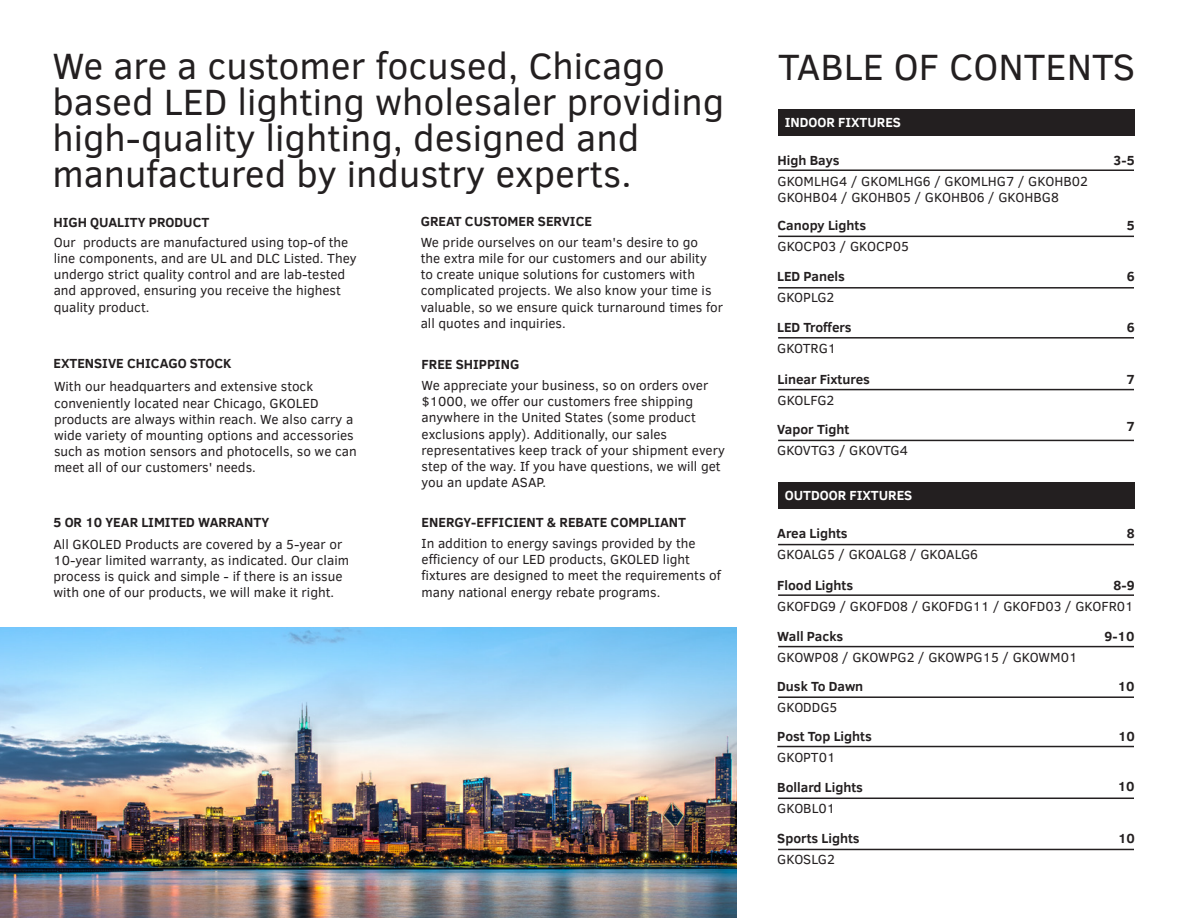
<style>
.page{position:relative;width:1188px;height:918px;background:#fff}
.page>*{position:absolute;margin:0;border:0;box-sizing:border-box;transform-origin:0 0}
.t1{font:37.5px/36px "Clear Sans";color:#231f20}
.t2{font:13.5px/16.2px "Clear Sans";color:#231f20}
.t3{font:700 13.5px "Clear Sans";color:#231f20}
.t4{font:700 13.5px "Clear Sans";color:#fff}
</style>
<div class="page">
<img style="left:0;top:628px;width:737px;height:290px">
<hr style="left:778px;top:169px;width:356px;height:2px;background:#231f20">
<hr style="left:778px;top:236px;width:356px;height:1px;background:#231f20">
<hr style="left:778px;top:287px;width:356px;height:2px;background:#231f20">
<hr style="left:778px;top:337px;width:356px;height:2px;background:#231f20">
<hr style="left:778px;top:389px;width:356px;height:1px;background:#231f20">
<hr style="left:778px;top:440px;width:356px;height:1px;background:#231f20">
<hr style="left:778px;top:544px;width:356px;height:1px;background:#231f20">
<hr style="left:778px;top:594px;width:356px;height:2px;background:#231f20">
<hr style="left:778px;top:646px;width:356px;height:1px;background:#231f20">
<hr style="left:778px;top:696px;width:356px;height:2px;background:#231f20">
<hr style="left:777px;top:746px;width:357px;height:1px;background:#231f20">
<hr style="left:778px;top:798px;width:356px;height:1px;background:#231f20">
<hr style="left:778px;top:849px;width:356px;height:1px;background:#231f20">
<div style="left:778px;top:482px;width:356px;height:27px;background:#231f20"></div>
<div style="left:778px;top:109px;width:356px;height:27px;background:#231f20"></div>
<p class="t1" style="left:52px;top:48px;width:673px">We are a customer focused, Chicago based LED lighting wholesaler providing high-quality lighting, designed and manufactured by industry experts.</p>
<p class="t3" style="left:53px;top:213px;width:157px">HIGH QUALITY PRODUCT</p>
<p class="t2" style="left:54px;top:234px;width:305px">Our products are manufactured using top-of the line components, and are UL and DLC Listed. They undergo strict quality control and are lab-tested and approved, ensuring you receive the highest quality product.</p>
<p class="t3" style="left:421px;top:212px;width:173px">GREAT CUSTOMER SERVICE</p>
<p class="t2" style="left:421px;top:234px;width:304px">We pride ourselves on our team's desire to go<br>the extra mile for our customers and our ability<br>to create unique solutions for customers with complicated projects. We also know your time is valuable, so we ensure quick turnaround times for all quotes and inquiries.</p>
<p class="t3" style="left:53px;top:353px;width:180px">EXTENSIVE CHICAGO STOCK</p>
<p class="t3" style="left:422px;top:354px;width:99px">FREE SHIPPING</p>
<p class="t2" style="left:54px;top:379px;width:304px">With our headquarters and extensive stock conveniently located near Chicago, GKOLED products are always within reach. We also carry a wide variety of mounting options and accessories such as motion sensors and photocells, so we can meet all of our customers' needs.</p>
<p class="t3" style="left:53px;top:512px;width:217px">5 OR 10 YEAR LIMITED WARRANTY</p>
<p class="t2" style="left:422px;top:377px;width:305px">We appreciate your business, so on orders over $1000, we offer our customers free shipping anywhere in the United States (some product exclusions apply). Additionally, our sales representatives keep track of your shipment every step of the way. If you have questions, we will get you an update ASAP.</p>
<p class="t3" style="left:422px;top:512px;width:266px">ENERGY-EFFICIENT &amp; REBATE COMPLIANT</p>
<p class="t2" style="left:53px;top:536px;width:297px">All GKOLED Products are covered by a 5-year or 10-year limited warranty, as indicated. Our claim process is quick and simple - if there is an issue with one of our products, we will make it right.</p>
<p class="t2" style="left:422px;top:535px;width:301px">In addition to energy savings provided by the efficiency of our LED products, GKOLED light fixtures are designed to meet the requirements of many national energy rebate programs.</p>
<p class="t1" style="left:778px;top:49px;width:359px">TABLE OF CONTENTS</p>
<p class="t4" style="left:785px;top:113px;width:118px">INDOOR FIXTURES</p>
<p class="t3" style="left:778px;top:150px;width:63px">High Bays</p>
<p class="t2" style="left:778px;top:173px;width:312px">GKOMLHG4 / GKOMLHG6 / GKOMLHG7 / GKOHB02</p>
<p class="t2" style="left:778px;top:189px;width:283px">GKOHB04 / GKOHB05 / GKOHB06 / GKOHBG8</p>
<p class="t3" style="left:778px;top:216px;width:90px">Canopy Lights</p>
<p class="t2" style="left:778px;top:238px;width:133px">GKOCP03 / GKOCP05</p>
<p class="t3" style="left:777px;top:267px;width:69px">LED Panels</p>
<p class="t2" style="left:777px;top:290px;width:59px">GKOPLG2</p>
<p class="t3" style="left:777px;top:317px;width:76px">LED Troffers</p>
<p class="t2" style="left:777px;top:340px;width:61px">GKOTRG1</p>
<p class="t3" style="left:778px;top:369px;width:94px">Linear Fixtures</p>
<p class="t2" style="left:778px;top:392px;width:58px">GKOLFG2</p>
<p class="t3" style="left:777px;top:420px;width:74px">Vapor Tight</p>
<p class="t2" style="left:777px;top:442px;width:132px">GKOVTG3 / GKOVTG4</p>
<p class="t4" style="left:785px;top:486px;width:129px">OUTDOOR FIXTURES</p>
<p class="t3" style="left:777px;top:524px;width:72px">Area Lights</p>
<p class="t2" style="left:777px;top:547px;width:202px">GKOALG5 / GKOALG8 / GKOALG6</p>
<p class="t3" style="left:1114px;top:150px;width:23px">3-5</p>
<p class="t3" style="left:1127px;top:215px;width:9px">5</p>
<p class="t3" style="left:1127px;top:267px;width:9px">6</p>
<p class="t3" style="left:1127px;top:317px;width:9px">6</p>
<p class="t3" style="left:1126px;top:369px;width:10px">7</p>
<p class="t3" style="left:1126px;top:417px;width:10px">7</p>
<p class="t3" style="left:1127px;top:524px;width:9px">8</p>
<p class="t3" style="left:777px;top:575px;width:77px">Flood Lights</p>
<p class="t2" style="left:777px;top:598px;width:358px">GKOFDG9 / GKOFD08 / GKOFDG11 / GKOFD03 / GKOFR01</p>
<p class="t3" style="left:777px;top:627px;width:68px">Wall Packs</p>
<p class="t2" style="left:777px;top:649px;width:302px">GKOWP08 / GKOWPG2 / GKOWPG15 / GKOWM01</p>
<p class="t3" style="left:777px;top:677px;width:88px">Dusk To Dawn</p>
<p class="t2" style="left:777px;top:699px;width:62px">GKODDG5</p>
<p class="t3" style="left:777px;top:727px;width:96px">Post Top Lights</p>
<p class="t2" style="left:777px;top:750px;width:60px">GKOPT01</p>
<p class="t3" style="left:777px;top:778px;width:87px">Bollard Lights</p>
<p class="t2" style="left:777px;top:800px;width:59px">GKOBL01</p>
<p class="t3" style="left:777px;top:829px;width:84px">Sports Lights</p>
<p class="t2" style="left:777px;top:852px;width:59px">GKOSLG2</p>
<p class="t3" style="left:1114px;top:575px;width:23px">8-9</p>
<p class="t3" style="left:1104px;top:627px;width:31px">9-10</p>
<p class="t3" style="left:1118px;top:676px;width:18px">10</p>
<p class="t3" style="left:1118px;top:726px;width:18px">10</p>
<p class="t3" style="left:1118px;top:777px;width:18px">10</p>
<p class="t3" style="left:1118px;top:829px;width:18px">10</p>
</div>
